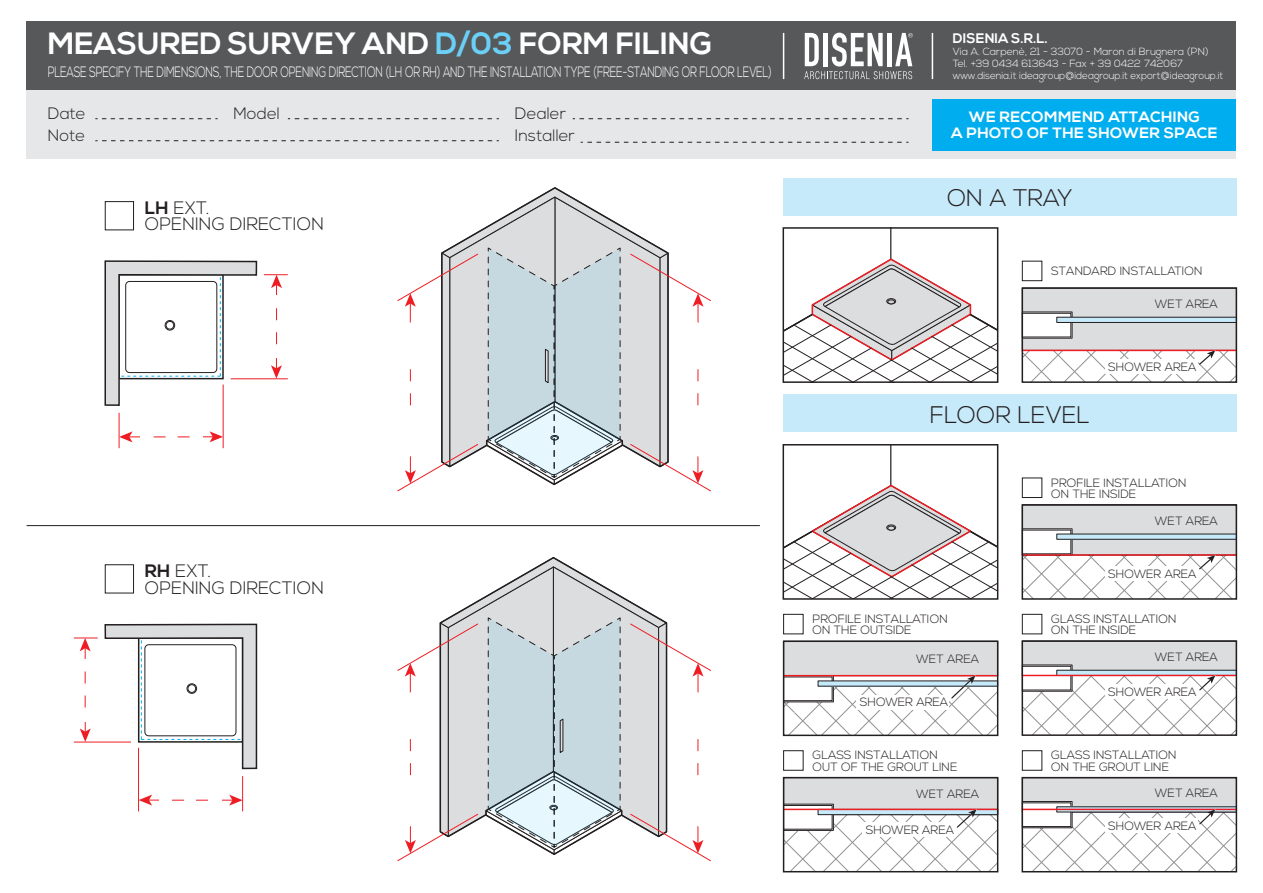
<style>
.page{position:relative;width:1263px;height:893px;background:#fff}
.page>*{position:absolute;margin:0;border:0;box-sizing:border-box;transform-origin:0 0}
.t1{font:700 30.75px "Nexa";color:#fff}
.t2{font:300 24px "Nexa";color:#231f20}
.t3{font:300 18px/16.2px "Nexa";color:#231f20}
.t4{font:300 16.5px/22.5px "Nexa";color:#231f20}
.t5{font:300 15px "Nexa";letter-spacing:-.02em;color:#fff;scale:.71 1}
.t6{font:700 15px/16.5px "Nexa";letter-spacing:.02em;color:#fff;text-align:center;scale:1.04 1}
.t7{font:700 13.8px "Nexa";letter-spacing:.005em;color:#fff}
.t8{font:300 12px/11.4px "Nexa";color:#231f20}
.t9{font:300 10.35px/12px "Nexa";color:#fff}
.s1{color:#6bcff6}
.s2{font-weight:700}
</style>
<div class="page">
<div style="left:27px;top:90px;width:1209px;height:69px;background:#e6e7e9"></div>
<hr style="left:27px;top:525px;width:733px;height:1px;background:#231f20">
<div style="left:27px;top:21px;width:1209px;height:69px;background:#57585a"></div>
<svg style="left:804px;top:33px;width:109px;height:46px"></svg>
<hr style="left:932px;top:33px;width:1px;height:46px;background:#fff">
<hr style="left:783px;top:33px;width:1px;height:46px;background:#fff">
<hr style="left:129px;top:436px;width:84px;height:1px;background:#ee1d23">
<svg style="left:210px;top:431px;width:13px;height:11px"></svg>
<svg style="left:120px;top:431px;width:12px;height:11px"></svg>
<hr style="left:223px;top:384px;width:1px;height:64px;background:#ee1d23">
<hr style="left:119px;top:413px;width:1px;height:35px;background:#ee1d23">
<div style="left:140px;top:431px;width:62px;height:12px;background:#fff"></div>
<hr style="left:276px;top:284px;width:1px;height:85px;background:#ee1d23">
<svg style="left:271px;top:365px;width:11px;height:13px"></svg>
<hr style="left:231px;top:378px;width:57px;height:1px;background:#ee1d23">
<svg style="left:264px;top:274px;width:24px;height:14px"></svg>
<div style="left:271px;top:295px;width:11px;height:63px;background:#fff"></div>
<svg style="left:104px;top:260px;width:154px;height:147px"></svg>
<svg style="left:153px;top:436px;width:37px;height:1px"></svg>
<svg style="left:276px;top:308px;width:1px;height:37px"></svg>
<hr style="left:148px;top:800px;width:85px;height:1px;background:#ee1d23">
<svg style="left:139px;top:795px;width:13px;height:11px"></svg>
<svg style="left:229px;top:795px;width:13px;height:11px"></svg>
<hr style="left:138px;top:748px;width:1px;height:63px;background:#ee1d23">
<hr style="left:242px;top:776px;width:1px;height:35px;background:#ee1d23">
<div style="left:159px;top:794px;width:63px;height:12px;background:#fff"></div>
<hr style="left:85px;top:647px;width:1px;height:85px;background:#ee1d23">
<svg style="left:80px;top:728px;width:11px;height:14px"></svg>
<hr style="left:74px;top:742px;width:57px;height:1px;background:#ee1d23">
<svg style="left:74px;top:637px;width:24px;height:14px"></svg>
<div style="left:79px;top:659px;width:12px;height:62px;background:#fff"></div>
<svg style="left:104px;top:623px;width:154px;height:147px"></svg>
<svg style="left:172px;top:800px;width:37px;height:1px"></svg>
<svg style="left:85px;top:671px;width:1px;height:37px"></svg>
<svg style="left:397px;top:187px;width:314px;height:305px"></svg>
<svg style="left:397px;top:557px;width:314px;height:305px"></svg>
<div style="left:932px;top:99px;width:304px;height:52px;background:#00aeef"></div>
<svg style="left:95px;top:118px;width:123px;height:1px"></svg>
<svg style="left:288px;top:118px;width:211px;height:1px"></svg>
<svg style="left:95px;top:140px;width:404px;height:1px"></svg>
<svg style="left:573px;top:118px;width:335px;height:1px"></svg>
<svg style="left:581px;top:142px;width:327px;height:1px"></svg>
<div style="left:105px;top:201px;width:29px;height:29px;border:1px solid #231f20"></div>
<div style="left:105px;top:564px;width:29px;height:29px;border:1px solid #231f20"></div>
<div style="left:783px;top:178px;width:453px;height:37px;background:#c6eafa"></div>
<div style="left:783px;top:395px;width:453px;height:37px;background:#c6eafa"></div>
<div style="left:783px;top:614px;width:21px;height:20px;border:1px solid #231f20"></div>
<div style="left:783px;top:750px;width:21px;height:21px;border:1px solid #231f20"></div>
<svg style="left:785px;top:230px;width:210px;height:150px"></svg>
<svg style="left:785px;top:447px;width:210px;height:150px"></svg>
<div style="left:1022px;top:261px;width:20px;height:20px;border:1px solid #231f20"></div>
<div style="left:1022px;top:477px;width:20px;height:21px;border:1px solid #231f20"></div>
<div style="left:1022px;top:614px;width:20px;height:20px;border:1px solid #231f20"></div>
<div style="left:1022px;top:750px;width:20px;height:21px;border:1px solid #231f20"></div>
<div style="left:782px;top:227px;width:216px;height:156px;border:2px solid #231f20"></div>
<div style="left:782px;top:444px;width:216px;height:156px;border:2px solid #231f20"></div>
<div style="left:1022px;top:778px;width:214px;height:34px;background:#dcdddf"></div>
<svg style="left:1022px;top:801px;width:50px;height:27px"></svg>
<div style="left:1022px;top:801px;width:50px;height:27px;border:1px solid #231f20"></div>
<div style="left:1057px;top:807px;width:179px;height:5px;background:#d3a5b2"></div>
<div style="left:1021px;top:777px;width:216px;height:95px;border:2px solid #231f20"></div>
<div style="left:784px;top:778px;width:214px;height:37px;background:#dcdddf"></div>
<svg style="left:786px;top:807px;width:44px;height:2px"></svg>
<div style="left:783px;top:805px;width:49px;height:24px;border:1px solid #231f20"></div>
<div style="left:783px;top:777px;width:215px;height:95px;border:2px solid #231f20"></div>
<div style="left:784px;top:641px;width:214px;height:35px;background:#dcdddf"></div>
<hr style="left:784px;top:675px;width:214px;height:1px;background:#ee1d23">
<div style="left:783px;top:640px;width:215px;height:96px;border:2px solid #231f20"></div>
<div style="left:1022px;top:641px;width:214px;height:34px;background:#dcdddf"></div>
<svg style="left:1024px;top:668px;width:45px;height:7px"></svg>
<div style="left:1022px;top:666px;width:49px;height:24px;border:1px solid #231f20"></div>
<div style="left:1057px;top:670px;width:179px;height:5px;background:#c6eafa"></div>
<div style="left:1021px;top:640px;width:216px;height:96px;border:2px solid #231f20"></div>
<div style="left:1022px;top:505px;width:214px;height:50px;background:#dcdddf"></div>
<div style="left:1022px;top:529px;width:50px;height:26px;background:#fff"></div>
<div style="left:1057px;top:534px;width:179px;height:5px;background:#c6eafa"></div>
<hr style="left:1022px;top:554px;width:214px;height:2px;background:#ee1d23">
<div style="left:1021px;top:504px;width:216px;height:96px;border:2px solid #231f20"></div>
<div style="left:1022px;top:288px;width:214px;height:62px;background:#dcdddf"></div>
<div style="left:1022px;top:312px;width:50px;height:26px;background:#fff"></div>
<div style="left:1022px;top:313px;width:49px;height:24px;border:1px solid #231f20"></div>
<div style="left:1057px;top:317px;width:179px;height:5px;background:#c6eafa"></div>
<div style="left:1056px;top:317px;width:180px;height:6px;border:1px solid #231f20"></div>
<div style="left:1021px;top:287px;width:216px;height:96px;border:2px solid #231f20"></div>
<svg style="left:1022px;top:809px;width:214px;height:63px"></svg>
<svg style="left:784px;top:809px;width:214px;height:63px"></svg>
<svg style="left:784px;top:676px;width:214px;height:59px"></svg>
<svg style="left:1022px;top:675px;width:214px;height:60px"></svg>
<svg style="left:1022px;top:555px;width:214px;height:44px"></svg>
<svg style="left:1022px;top:350px;width:214px;height:32px"></svg>
<p class="t1" style="left:48px;top:26px;width:666px">MEASURED SURVEY AND <span class="s1">D/03</span> FORM FILING</p>
<p class="t5" style="left:48px;top:64px;width:1021px">PLEASE SPECIFY THE DIMENSIONS, THE DOOR OPENING DIRECTION (LH OR RH) AND THE INSTALLATION TYPE (FREE-STANDING OR FLOOR LEVEL)</p>
<p class="t4" style="left:48px;top:103px;width:39px">Date<br>Note</p>
<p class="t4" style="left:515px;top:103px;width:62px">Dealer<br>Installer</p>
<p class="t7" style="left:953px;top:30px;width:96px">DISENIA S.R.L.</p>
<p class="t9" style="left:953px;top:46px;width:272px">Via A. Carpenè, 21 - 33070 - Maron di Brugnera (PN)<br>Tel. +39 0434 613643 - Fax + 39 0422 742067 www.disenia.it ideagroup@ideagroup.it export@ideagroup.it</p>
<p class="t4" style="left:233px;top:103px;width:48px">Model</p>
<p class="t6" style="left:951px;top:109px;width:258px">WE RECOMMEND ATTACHING<br>A PHOTO OF THE SHOWER SPACE</p>
<p class="t3" style="left:145px;top:201px;width:181px"><span class="s2">LH</span> EXT.<br>OPENING DIRECTION</p>
<p class="t3" style="left:145px;top:564px;width:181px"><span class="s2">RH</span> EXT.<br>OPENING DIRECTION</p>
<p class="t2" style="left:947px;top:184px;width:127px">ON A TRAY</p>
<p class="t8" style="left:1051px;top:266px;width:153px">STANDARD INSTALLATION</p>
<p class="t8" style="left:1155px;top:299px;width:64px">WET AREA</p>
<p class="t2" style="left:930px;top:401px;width:161px">FLOOR LEVEL</p>
<p class="t8" style="left:1108px;top:361px;width:90px">SHOWER AREA</p>
<p class="t8" style="left:1051px;top:477px;width:137px">PROFILE INSTALLATION<br>ON THE INSIDE</p>
<p class="t8" style="left:1155px;top:516px;width:64px">WET AREA</p>
<p class="t8" style="left:1108px;top:568px;width:90px">SHOWER AREA</p>
<p class="t8" style="left:812px;top:614px;width:137px">PROFILE INSTALLATION<br>ON THE OUTSIDE</p>
<p class="t8" style="left:1051px;top:614px;width:127px">GLASS INSTALLATION<br>ON THE INSIDE</p>
<p class="t8" style="left:916px;top:654px;width:64px">WET AREA</p>
<p class="t8" style="left:860px;top:697px;width:90px">SHOWER AREA</p>
<p class="t8" style="left:1155px;top:652px;width:64px">WET AREA</p>
<p class="t8" style="left:1108px;top:686px;width:90px">SHOWER AREA</p>
<p class="t8" style="left:812px;top:750px;width:146px">GLASS INSTALLATION<br>OUT OF THE GROUT LINE</p>
<p class="t8" style="left:916px;top:788px;width:64px">WET AREA</p>
<p class="t8" style="left:866px;top:824px;width:90px">SHOWER AREA</p>
<p class="t8" style="left:1051px;top:750px;width:127px">GLASS INSTALLATION<br>ON THE GROUT LINE</p>
<p class="t8" style="left:1155px;top:788px;width:64px">WET AREA</p>
<p class="t8" style="left:1108px;top:820px;width:90px">SHOWER AREA</p>
</div>
